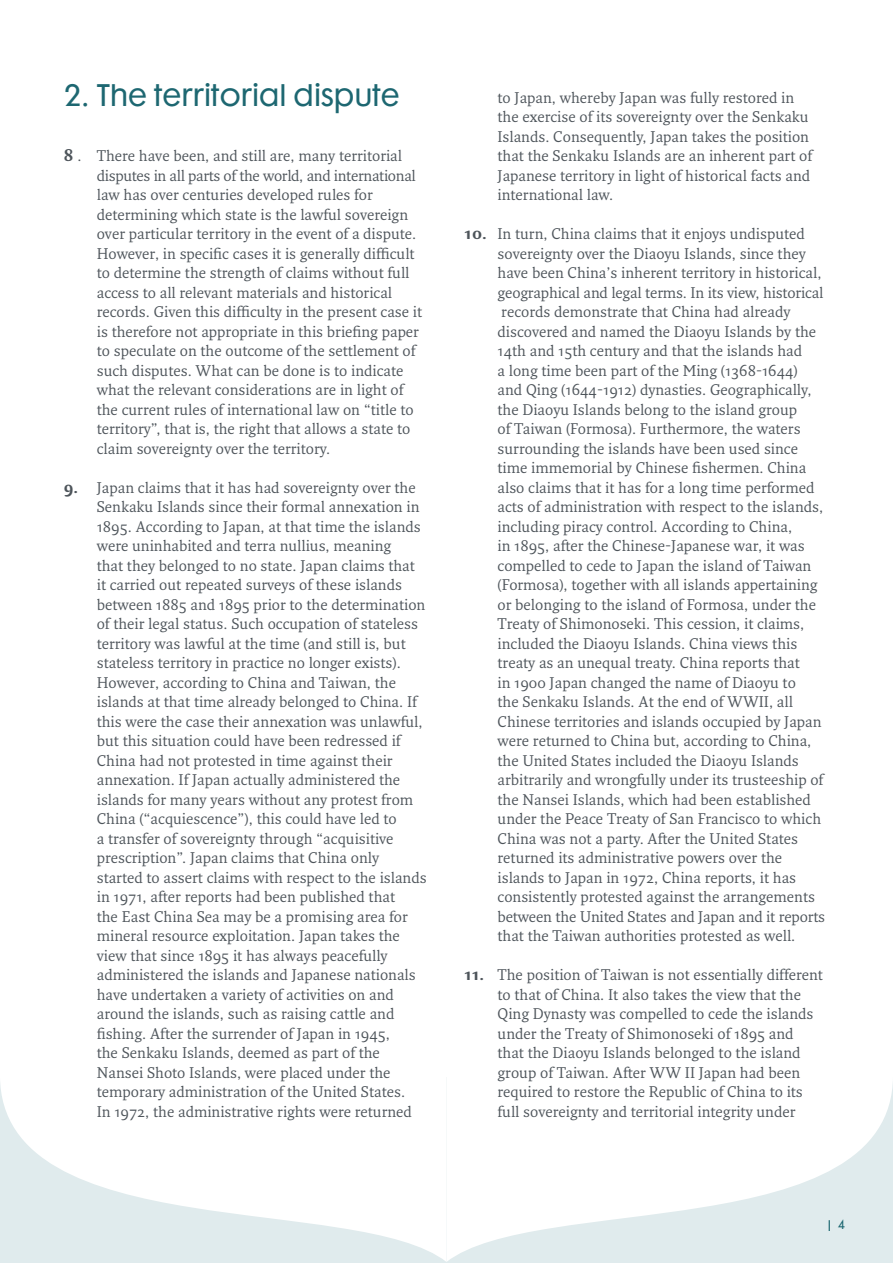
<style>
.page{position:relative;width:893px;height:1263px;background:#fff}
.page>*{position:absolute;margin:0;border:0;box-sizing:border-box;transform-origin:0 0}
.kop_bold{font:28.5px "Cg Futura Maxi";color:#1d6771}
.plattetekst{font:15px/19.5px "Fresco";color:#4d545a}
.t1{font:15px "Helvetica";color:#1d6771}
.s1{font-weight:700;font-size:16.5px}
.s2{font-family:"Cg Futura Maxi";font-size:12px}
</style>
<div class="page">
<svg style="left:446px;top:1084px;width:447px;height:178px"></svg>
<svg style="left:0;top:1084px;width:446px;height:178px"></svg>
<p class="kop_bold" style="left:64px;top:78px;width:338px">2. The territorial dispute</p>
<p class="plattetekst" style="left:97px;top:146px;width:327px;text-indent:-33px"><span class="s1">8</span> . There have been, and still are, many territorial disputes in all parts of the world, and international law has over centuries developed rules for determining which state is the lawful sovereign over particular territory in the event of a dispute.<br>However, in specific cases it is generally difficult to determine the strength of claims without full access to all relevant materials and historical records. Given this difficulty in the present case it is therefore not appropriate in this briefing paper to speculate on the outcome of the settlement of such disputes. What can be done is to indicate what the relevant considerations are in light of the current rules of international law on “title to territory”, that is, the right that allows a state to claim sovereignty over the territory.</p>
<p class="plattetekst" style="left:97px;top:477px;width:331px;text-indent:-33px"><span class="s1">9.</span> Japan claims that it has had sovereignty over the Senkaku Islands since their formal annexation in 1895. According to Japan, at that time the islands were uninhabited and terra nullius, meaning<br>that they belonged to no state. Japan claims that it carried out repeated surveys of these islands between 1885 and 1895 prior to the determination of their legal status. Such occupation of stateless territory was lawful at the time (and still is, but stateless territory in practice no longer exists).<br>However, according to China and Taiwan, the islands at that time already belonged to China. If this were the case their annexation was unlawful, but this situation could have been redressed if China had not protested in time against their annexation. If Japan actually administered the islands for many years without any protest from China (“acquiescence”), this could have led to<br>a transfer of sovereignty through “acquisitive prescription”. Japan claims that China only started to assert claims with respect to the islands in 1971, after reports had been published that<br>the East China Sea may be a promising area for mineral resource exploitation. Japan takes the view that since 1895 it has always peacefully administered the islands and Japanese nationals have undertaken a variety of activities on and around the islands, such as raising cattle and fishing. After the surrender of Japan in 1945,<br>the Senkaku Islands, deemed as part of the Nansei Shoto Islands, were placed under the temporary administration of the United States.<br>In 1972, the administrative rights were returned</p>
<p class="plattetekst" style="left:498px;top:87px;width:316px">to Japan, whereby Japan was fully restored in the exercise of its sovereignty over the Senkaku Islands. Consequently, Japan takes the position that the Senkaku Islands are an inherent part of Japanese territory in light of historical facts and international law.</p>
<p class="plattetekst" style="left:498px;top:224px;width:329px;text-indent:-33px"><span class="s1">10.</span> In turn, China claims that it enjoys undisputed sovereignty over the Diaoyu Islands, since they have been China’s inherent territory in historical, geographical and legal terms. In its view, historical records demonstrate that China had already discovered and named the Diaoyu Islands by the 14th and 15th century and that the islands had<br>a long time been part of the Ming (1368-1644) and Qing (1644-1912) dynasties. Geographically, the Diaoyu Islands belong to the island group<br>of Taiwan (Formosa). Furthermore, the waters surrounding the islands have been used since time immemorial by Chinese fishermen. China also claims that it has for a long time performed acts of administration with respect to the islands, including piracy control. According to China,<br>in 1895, after the Chinese-Japanese war, it was compelled to cede to Japan the island of Taiwan (Formosa), together with all islands appertaining or belonging to the island of Formosa, under the Treaty of Shimonoseki. This cession, it claims, included the Diaoyu Islands. China views this treaty as an unequal treaty. China reports that<br>in 1900 Japan changed the name of Diaoyu to<br>the Senkaku Islands. At the end of WWII, all Chinese territories and islands occupied by Japan were returned to China but, according to China, the United States included the Diaoyu Islands arbitrarily and wrongfully under its trusteeship of the Nansei Islands, which had been established under the Peace Treaty of San Francisco to which China was not a party. After the United States returned its administrative powers over the islands to Japan in 1972, China reports, it has consistently protested against the arrangements between the United States and Japan and it reports that the Taiwan authorities protested as well.</p>
<p class="plattetekst" style="left:498px;top:965px;width:327px;text-indent:-33px"><span class="s1">11.</span> The position of Taiwan is not essentially different to that of China. It also takes the view that the Qing Dynasty was compelled to cede the islands under the Treaty of Shimonoseki of 1895 and that the Diaoyu Islands belonged to the island group of Taiwan. After WW II Japan had been required to restore the Republic of China to its full sovereignty and territorial integrity under</p>
<p class="t1" style="left:828px;top:1214px;width:19px">| <span class="s2">4</span></p>
</div>
